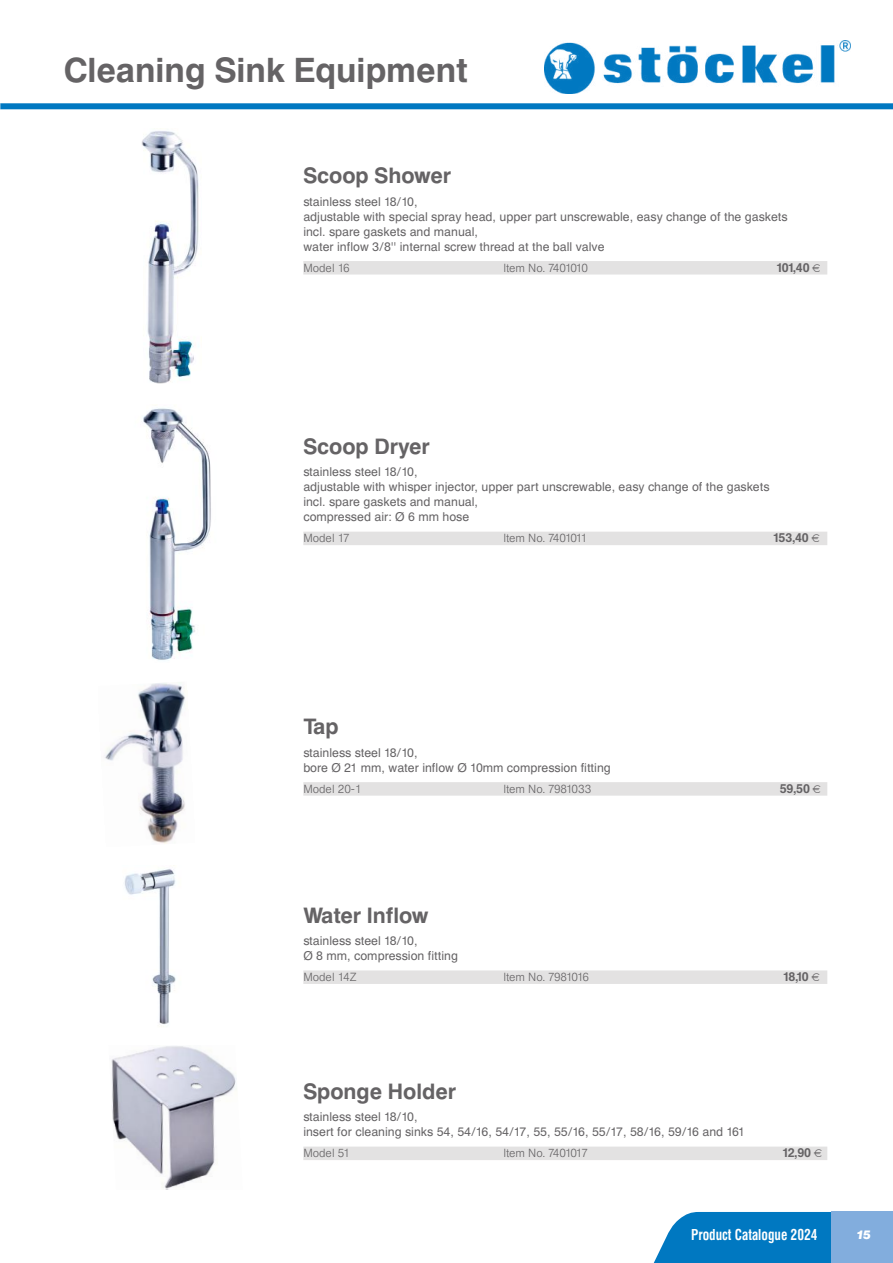
<style>
.page{position:relative;width:893px;height:1263px;background:#fff}
.page>*{position:absolute;margin:0;border:0;box-sizing:border-box;transform-origin:0 0}
.t1{font:500 33px "Europa SB";color:#656365}
.t2{font:500 21px "Europa SB";color:#656365}
.t3{font:15px "Europa SB Med Con";color:#fff;scale:.9 1}
.t4{font:12px/15px "Europa SB";color:#656365}
.t5{font:500 12px "Europa SB";letter-spacing:-.045em;color:#656365}
.t6{font:italic 700 12px "Europa SB";color:#fff}
.t7{font:300 11.25px "Europa SB";color:#656365}
.t8{font:300 11.25px "Europa SB";letter-spacing:-.055em;color:#656365}
.t9{font:300 11.25px "Europa SB";letter-spacing:-.045em;color:#656365}
</style>
<div class="page">
<svg style="left:653px;top:1212px;width:178px;height:51px;background:#1583c6"></svg>
<div style="left:831px;top:1212px;width:62px;height:51px;background:#82addd"></div>
<div style="left:1px;top:103px;width:892px;height:6px;background:#0078c1"></div>
<img style="left:544px;top:40px;width:306px;height:54px">
<div style="left:303px;top:261px;width:524px;height:14px;background:#e3e2e2"></div>
<div style="left:303px;top:532px;width:524px;height:13px;background:#e3e2e2"></div>
<div style="left:303px;top:782px;width:524px;height:14px;background:#e3e2e2"></div>
<div style="left:303px;top:970px;width:524px;height:14px;background:#e3e2e2"></div>
<div style="left:303px;top:1146px;width:524px;height:14px;background:#e3e2e2"></div>
<img style="left:143px;top:408px;width:68px;height:252px">
<img style="left:142px;top:131px;width:57px;height:252px">
<img style="left:104px;top:683px;width:81px;height:161px">
<img style="left:124px;top:869px;width:52px;height:156px">
<img style="left:111px;top:1046px;width:125px;height:143px">
<h1 class="t1" style="left:64px;top:57px;width:406px">Cleaning Sink Equipment</h1>
<h2 class="t2" style="left:303px;top:168px;width:149px">Scoop Shower</h2>
<p class="t4" style="left:303px;top:195px;width:486px">stainless steel 18/10,<br>adjustable with special spray head, upper part unscrewable, easy change of the gaskets incl. spare gaskets and manual,<br>water inflow 3/8'' internal screw thread at the ball valve</p>
<p class="t7" style="left:303px;top:264px;width:48px">Model 16</p>
<p class="t8" style="left:503px;top:264px;width:86px">Item No. 7401010</p>
<p class="t5" style="left:776px;top:263px;width:35px">101,40</p>
<h2 class="t2" style="left:303px;top:438px;width:128px">Scoop Dryer</h2>
<p class="t4" style="left:303px;top:465px;width:468px">stainless steel 18/10,<br>adjustable with whisper injector, upper part unscrewable, easy change of the gaskets incl. spare gaskets and manual,<br>compressed air: Ø 6 mm hose</p>
<p class="t7" style="left:303px;top:534px;width:48px">Model 17</p>
<p class="t8" style="left:503px;top:534px;width:85px">Item No. 7401011</p>
<p class="t5" style="left:773px;top:533px;width:37px">153,40</p>
<h2 class="t2" style="left:303px;top:719px;width:37px">Tap</h2>
<p class="t4" style="left:303px;top:746px;width:309px">stainless steel 18/10,<br>bore Ø 21 mm, water inflow Ø 10mm compression fitting</p>
<p class="t7" style="left:303px;top:784px;width:60px">Model 20-1</p>
<p class="t7" style="left:503px;top:784px;width:89px">Item No. 7981033</p>
<p class="t5" style="left:780px;top:784px;width:32px">59,50</p>
<h2 class="t2" style="left:303px;top:907px;width:127px">Water Inflow</h2>
<p class="t4" style="left:303px;top:934px;width:156px">stainless steel 18/10,<br>Ø 8 mm, compression fitting</p>
<p class="t7" style="left:303px;top:973px;width:55px">Model 14Z</p>
<p class="t9" style="left:503px;top:973px;width:87px">Item No. 7981016</p>
<p class="t5" style="left:783px;top:972px;width:27px">18,10</p>
<h2 class="t2" style="left:303px;top:1083px;width:155px">Sponge Holder</h2>
<p class="t4" style="left:303px;top:1111px;width:443px">stainless steel 18/10,<br>insert for cleaning sinks 54, 54/16, 54/17, 55, 55/16, 55/17, 58/16, 59/16 and 161</p>
<p class="t7" style="left:303px;top:1149px;width:48px">Model 51</p>
<p class="t8" style="left:503px;top:1149px;width:86px">Item No. 7401017</p>
<p class="t5" style="left:782px;top:1148px;width:31px">12,90</p>
<p class="t3" style="left:691px;top:1229px;width:142px">Product Catalogue 2024</p>
<p class="t6" style="left:856px;top:1230px;width:16px">15</p>
</div>
